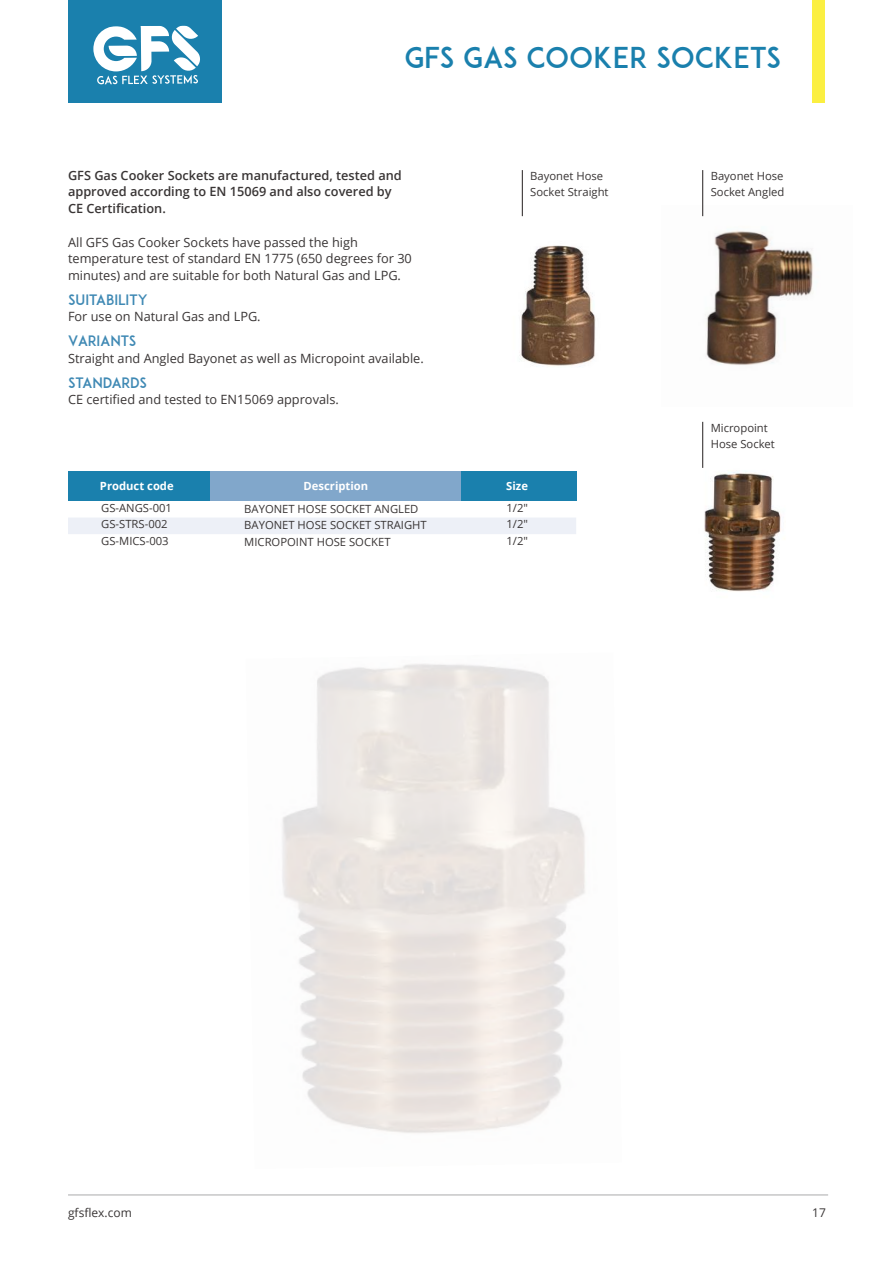
<style>
.page{position:relative;width:893px;height:1263px;background:#fff}
.page>*{position:absolute;margin:0;border:0;box-sizing:border-box;transform-origin:0 0}
.t1{font:28.5px "ADAM.CGPRO";color:#1a80ad}
.t2{font:14.25px "ADAM.CGPRO";color:#3f89b4}
.t3{font:12.75px/16.5px "Open Sans";color:#393535}
.t4{font:600 12.75px/16.5px "Open Sans";color:#393535}
.t5{font:12px "Open Sans";color:#393535}
.t6{font:11.25px/16.5px "Open Sans";color:#393535}
.t7{font:700 11.25px "Open Sans";color:#fff}
</style>
<div class="page">
<div style="left:812px;top:0;width:13px;height:102px;background:#fbef41"></div>
<hr style="left:68px;top:1194px;width:760px;height:1px;background:#aaaaac">
<div style="left:68px;top:0;width:153px;height:102px;background:#1a80ad"></div>
<svg style="left:93px;top:25px;width:107px;height:59px"></svg>
<div style="left:68px;top:471px;width:142px;height:30px;background:#1a80ad"></div>
<div style="left:210px;top:471px;width:251px;height:30px;background:#81a7cb"></div>
<div style="left:461px;top:471px;width:115px;height:30px;background:#1a80ad"></div>
<div style="left:68px;top:518px;width:508px;height:16px;background:#edf0f7"></div>
<img style="left:702px;top:205px;width:112px;height:160px">
<img style="left:703px;top:448px;width:78px;height:144px">
<img style="left:520px;top:245px;width:76px;height:122px">
<hr style="left:702px;top:170px;width:1px;height:46px;background:#241f1f">
<hr style="left:522px;top:170px;width:1px;height:46px;background:#241f1f">
<hr style="left:702px;top:422px;width:1px;height:46px;background:#241f1f">
<h1 class="t1" style="left:404px;top:40px;width:378px">GFS GAS COOKER SOCKETS</h1>
<p class="t4" style="left:68px;top:167px;width:335px">GFS Gas Cooker Sockets are manufactured, tested and approved according to EN 15069 and also covered by<br>CE Certification.</p>
<p class="t3" style="left:68px;top:234px;width:345px">All GFS Gas Cooker Sockets have passed the high temperature test of standard EN 1775 (650 degrees for 30 minutes) and are suitable for both Natural Gas and LPG.</p>
<p class="t2" style="left:68px;top:291px;width:81px">SUITABILITY</p>
<p class="t3" style="left:68px;top:308px;width:194px">For use on Natural Gas and LPG.</p>
<p class="t2" style="left:68px;top:332px;width:70px">VARIANTS</p>
<p class="t3" style="left:68px;top:350px;width:357px">Straight and Angled Bayonet as well as Micropoint available.</p>
<p class="t2" style="left:68px;top:374px;width:81px">STANDARDS</p>
<p class="t3" style="left:68px;top:391px;width:272px">CE certified and tested to EN15069 approvals.</p>
<p class="t7" style="left:100px;top:478px;width:75px">Product code</p>
<p class="t7" style="left:304px;top:478px;width:66px">Description</p>
<p class="t6" style="left:244px;top:500px;width:184px">BAYONET HOSE SOCKET ANGLED<br>BAYONET HOSE SOCKET STRAIGHT<br>MICROPOINT HOSE SOCKET</p>
<p class="t6" style="left:101px;top:499px;width:72px">GS-ANGS-001<br>GS-STRS-002<br>GS-MICS-003</p>
<p class="t6" style="left:530px;top:167px;width:80px">Bayonet Hose<br>Socket Straight</p>
<p class="t7" style="left:506px;top:478px;width:23px">Size</p>
<p class="t6" style="left:506px;top:499px;width:23px;text-align:justify">1/2″ 1/2″ 1/2″</p>
<p class="t6" style="left:711px;top:167px;width:75px">Bayonet Hose<br>Socket Angled</p>
<p class="t6" style="left:711px;top:419px;width:66px">Micropoint<br>Hose Socket</p>
<p class="t5" style="left:68px;top:1204px;width:65px">gfsflex.com</p>
<p class="t5" style="left:812px;top:1204px;width:15px">17</p>
</div>
